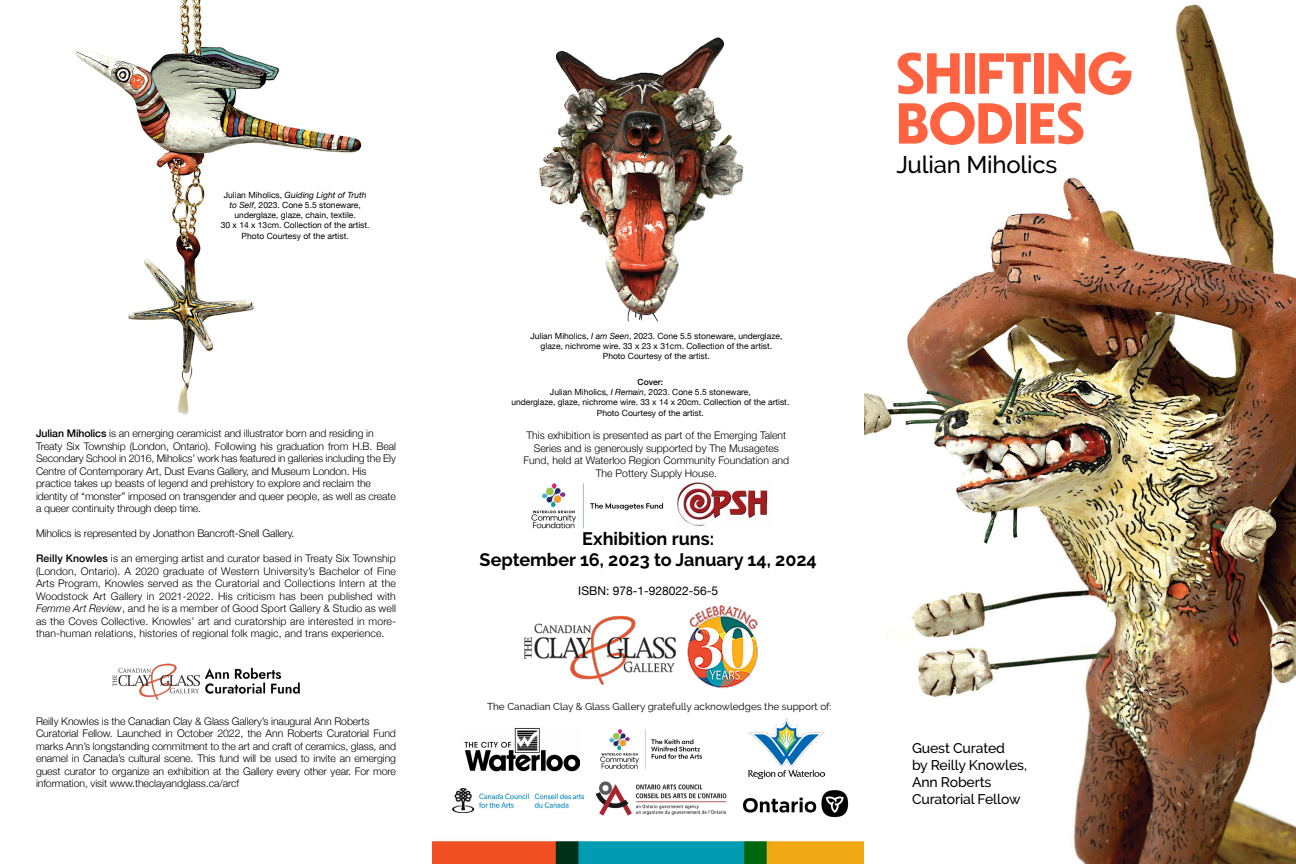
<style>
.page{position:relative;width:1296px;height:864px;background:#fff}
.page>*{position:absolute;margin:0;border:0;box-sizing:border-box;transform-origin:0 0}
.t1{font:700 54px/50px "Dunbar Tall";color:#ff6341}
.t2{font:500 24px "Raleway";letter-spacing:-.01em;color:#000}
.t3{font:700 18px/21.6px "Raleway";color:#000;text-align:center}
.t4{font:500 14px/17px "Raleway";letter-spacing:-.01em;color:#000}
.t5{font:12px "Helvetica Neue";color:#000}
.t6{font:300 10.5px/12.5px "Helvetica Neue";letter-spacing:-.01em;color:#000}
.t7{font:10px "Raleway";color:#000}
.t8{font:8.5px/10.2px "Helvetica Neue";color:#000;text-align:center}
.s1{font-style:italic}
.s2{font-weight:500}
</style>
<div class="page">
<img style="left:864px;top:4px;width:432px;height:860px">
<img style="left:76px;top:0;width:286px;height:415px">
<img style="left:432px;top:840px;width:432px;height:24px">
<img style="left:464px;top:728px;width:116px;height:44px">
<img style="left:452px;top:788px;width:132px;height:24px">
<img style="left:595px;top:781px;width:132px;height:35px">
<img style="left:742px;top:790px;width:107px;height:28px">
<img style="left:531px;top:483px;width:133px;height:46px">
<img style="left:677px;top:482px;width:91px;height:44px">
<img style="left:524px;top:605px;width:234px;height:84px">
<img style="left:112px;top:663px;width:188px;height:37px">
<img style="left:539px;top:37px;width:205px;height:285px">
<img style="left:600px;top:729px;width:102px;height:40px">
<img style="left:748px;top:718px;width:76px;height:60px">
<p class="t8" style="left:221px;top:190px;width:150px">Julian Miholics, <span class="s1">Guiding Light of Truth to Self</span>, 2023. Cone 5.5 stoneware, underglaze, glaze, chain, textile.<br>30 x 14 x 13cm. Collection of the artist.<br>Photo Courtesy of the artist.</p>
<p class="t6" style="left:36px;top:427px;width:362px"><span class="s2">Julian Miholics</span> is an emerging ceramicist and illustrator born and residing in Treaty Six Township (London, Ontario). Following his graduation from H.B. Beal Secondary School in 2016, Miholics’ work has featured in galleries including the Ely Centre of Contemporary Art, Dust Evans Gallery, and Museum London. His practice takes up beasts of legend and prehistory to explore and reclaim the identity of “monster” imposed on transgender and queer people, as well as create a queer continuity through deep time.</p>
<p class="t6" style="left:36px;top:527px;width:260px">Miholics is represented by Jonathon Bancroft-Snell Gallery.</p>
<p class="t6" style="left:36px;top:552px;width:362px;text-align:justify"><span class="s2">Reilly Knowles</span> is an emerging artist and curator based in Treaty Six Township (London, Ontario). A 2020 graduate of Western University’s Bachelor of Fine Arts Program, Knowles served as the Curatorial and Collections Intern at the Woodstock Art Gallery in 2021-2022. His criticism has been published with <span class="s1">Femme Art Review</span>, and he is a member of Good Sport Gallery &amp; Studio as well as the Coves Collective. Knowles’ art and curatorship are interested in more&shy;than-human relations, histories of regional folk magic, and trans experience.</p>
<p class="t6" style="left:36px;top:714px;width:362px">Reilly Knowles is the Canadian Clay &amp; Glass Gallery’s inaugural Ann Roberts Curatorial Fellow. Launched in October 2022, the Ann Roberts Curatorial Fund marks Ann’s longstanding commitment to the art and craft of ceramics, glass, and enamel in Canada’s cultural scene. This fund will be used to invite an emerging guest curator to organize an exhibition at the Gallery every other year. For more information, visit www.theclayandglass.ca/arcf</p>
<p class="t8" style="left:530px;top:331px;width:253px">Julian Miholics, <span class="s1">I am Seen</span>, 2023. Cone 5.5 stoneware, underglaze, glaze, nichrome wire. 33 x 23 x 31cm. Collection of the artist.<br>Photo Courtesy of the artist.</p>
<p class="t8" style="left:511px;top:377px;width:279px"><span class="s2">Cover:<br></span>Julian Miholics, <span class="s1">I Remain</span>, 2023. Cone 5.5 stoneware,<br>underglaze, glaze, nichrome wire. 33 x 14 x 20cm. Collection of the artist.<br>Photo Courtesy of the artist.</p>
<p class="t6" style="left:524px;top:429px;width:267px;text-align:center">This exhibition is presented as part of the Emerging Talent Series and is generously supported by The Musagetes Fund, held at Waterloo Region Community Foundation and The Pottery Supply House.</p>
<h3 class="t3" style="left:480px;top:528px;width:339px">Exhibition runs:<br>September 16, 2023 to January 14, 2024</h3>
<p class="t5" style="left:578px;top:582px;width:141px">ISBN: 978-1-928022-56-5</p>
<p class="t7" style="left:487px;top:701px;width:346px">The Canadian Clay &amp; Glass Gallery gratefully acknowledges the support of:</p>
<h1 class="t1" style="left:896px;top:47px;width:238px">SHIFTING<br>BODIES</h1>
<h2 class="t2" style="left:896px;top:150px;width:163px">Julian Miholics</h2>
<h3 class="t4" style="left:912px;top:739px;width:117px">Guest Curated<br>by Reilly Knowles,<br>Ann Roberts<br>Curatorial Fellow</h3>
</div>
